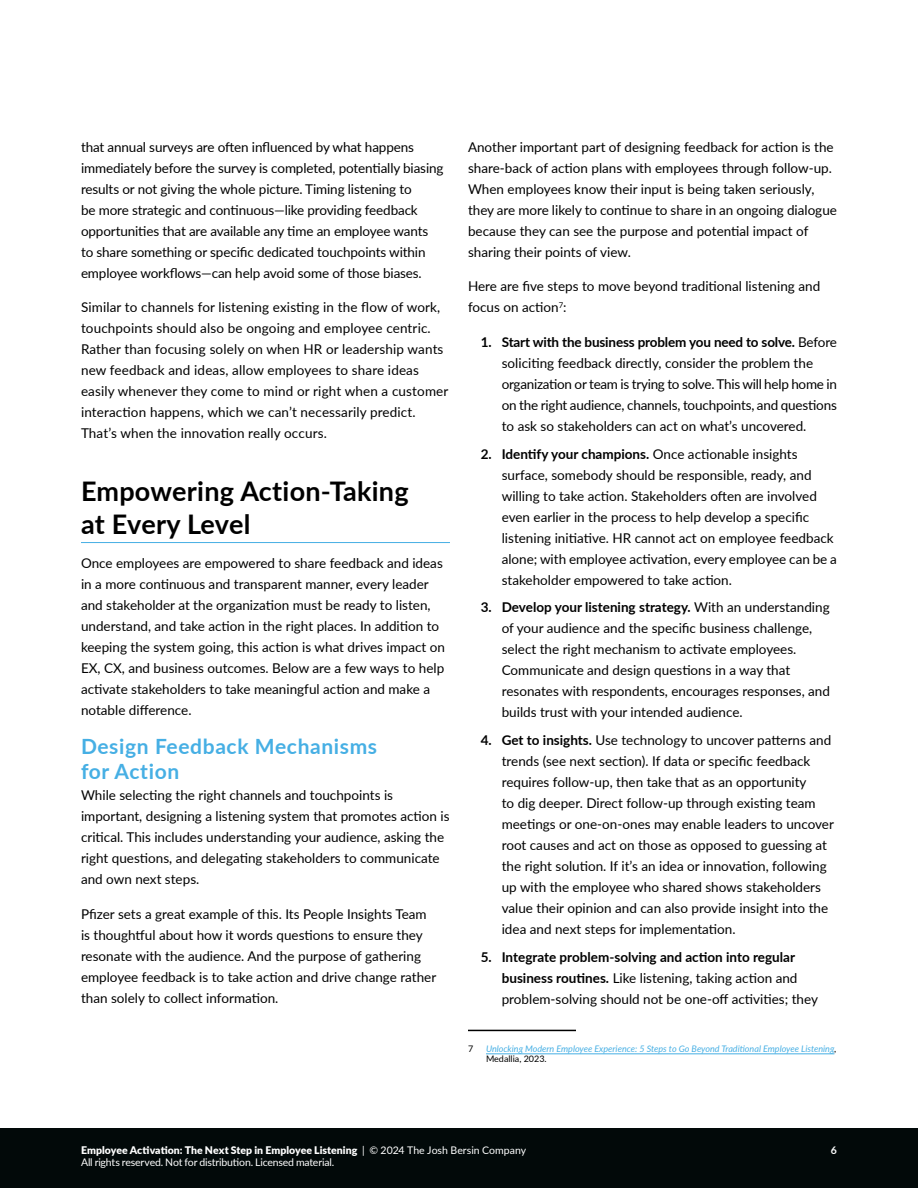
<style>
.page{position:relative;width:918px;height:1188px;background:#fff}
.page>*{position:absolute;margin:0;border:0;box-sizing:border-box;transform-origin:0 0}
.t1{font:700 27px/32.4px "Lato";letter-spacing:.01em;color:#000}
.t2{font:700 21px/25.2px "Lato";letter-spacing:.03em;color:#46afe4}
.Body_Text{font:13.5px/21px "Lato";color:#000}
.t3{font:900 10.5px "Lato";letter-spacing:.005em;color:#fff}
.t4{font:10.5px "Lato";letter-spacing:-.015em;color:#fff}
.t5{font:700 10.5px "Lato";color:#fff}
.Footnote_Text{font:italic 9px/10.5px "Lato";color:#46afe4}
.Footnote_Text-2{font:9px "Lato";color:#000}
.s1{font-weight:700}
.s2{color:#000}
.s3{font-style:normal;color:#000}
.s4{font-weight:400}
</style>
<div class="page">
<div style="left:0;top:1128px;width:918px;height:60px;background:#020909"></div>
<hr style="left:81px;top:542px;width:369px;height:1px;background:#46afe4">
<hr style="left:468px;top:1030px;width:108px;height:1px;background:#000">
<hr style="left:486px;top:1054px;width:348px;height:1px;background:#46afe4">
<p class="Body_Text" style="left:81px;top:136px;width:364px">that annual surveys are often influenced by what happens immediately before the survey is completed, potentially biasing results or not giving the whole picture. Timing listening to<br>be more strategic and continuous—like providing feedback opportunities that are available any time an employee wants to share something or specific dedicated touchpoints within employee workflows—can help avoid some of those biases.</p>
<p class="Body_Text" style="left:81px;top:296px;width:369px">Similar to channels for listening existing in the flow of work, touchpoints should also be ongoing and employee centric.<br>Rather than focusing solely on when HR or leadership wants new feedback and ideas, allow employees to share ideas easily whenever they come to mind or right when a customer interaction happens, which we can’t necessarily predict.<br>That’s when the innovation really occurs.</p>
<h1 class="t1" style="left:81px;top:474px;width:329px">Empowering Action-Taking at Every Level</h1>
<p class="Body_Text" style="left:81px;top:552px;width:366px">Once employees are empowered to share feedback and ideas in a more continuous and transparent manner, every leader and stakeholder at the organization must be ready to listen, understand, and take action in the right places. In addition to keeping the system going, this action is what drives impact on EX, CX, and business outcomes. Below are a few ways to help activate stakeholders to take meaningful action and make a notable difference.</p>
<h2 class="t2" style="left:81px;top:733px;width:298px">Design Feedback Mechanisms for Action</h2>
<p class="Body_Text" style="left:81px;top:784px;width:370px">While selecting the right channels and touchpoints is important, designing a listening system that promotes action is critical. This includes understanding your audience, asking the right questions, and delegating stakeholders to communicate and own next steps.</p>
<p class="Body_Text" style="left:81px;top:903px;width:357px">Pfizer sets a great example of this. Its People Insights Team is thoughtful about how it words questions to ensure they resonate with the audience. And the purpose of gathering employee feedback is to take action and drive change rather than solely to collect information.</p>
<p class="Body_Text" style="left:468px;top:136px;width:370px">Another important part of designing feedback for action is the share-back of action plans with employees through follow-up.<br>When employees know their input is being taken seriously, they are more likely to continue to share in an ongoing dialogue because they can see the purpose and potential impact of sharing their points of view.</p>
<p class="Body_Text" style="left:468px;top:275px;width:354px">Here are five steps to move beyond traditional listening and focus on action<sup>7</sup>:</p>
<p class="Body_Text" style="left:502px;top:331px;width:337px;text-indent:-21px"><span class="s1">1. Start with the business problem you need to solve.</span> Before soliciting feedback directly, consider the problem the organization or team is trying to solve. This will help home in on the right audience, channels, touchpoints, and questions to ask so stakeholders can act on what’s uncovered.</p>
<p class="Body_Text" style="left:502px;top:443px;width:337px;text-indent:-21px"><span class="s1">2. Identify your champions.</span> Once actionable insights surface, somebody should be responsible, ready, and willing to take action. Stakeholders often are involved even earlier in the process to help develop a specific listening initiative. HR cannot act on employee feedback alone; with employee activation, every employee can be a stakeholder empowered to take action.</p>
<p class="Body_Text" style="left:502px;top:596px;width:330px;text-indent:-21px"><span class="s1">3. Develop your listening strategy.</span> With an understanding of your audience and the specific business challenge, select the right mechanism to activate employees.<br>Communicate and design questions in a way that resonates with respondents, encourages responses, and builds trust with your intended audience.</p>
<p class="Body_Text" style="left:502px;top:729px;width:334px;text-indent:-21px"><span class="s1">4. Get to insights.</span> Use technology to uncover patterns and trends (see next section). If data or specific feedback requires follow-up, then take that as an opportunity<br>to dig deeper. Direct follow-up through existing team meetings or one-on-ones may enable leaders to uncover root causes and act on those as opposed to guessing at the right solution. If it’s an idea or innovation, following up with the employee who shared shows stakeholders value their opinion and can also provide insight into the idea and next steps for implementation.</p>
<p class="Body_Text" style="left:502px;top:946px;width:318px;text-indent:-21px"><span class="s1">5. Integrate problem-solving and action into regular business routines.</span> Like listening, taking action and problem-solving should not be one-off activities; they</p>
<p class="Footnote_Text-2" style="left:468px;top:1042px;width:7px">7</p>
<p class="Footnote_Text" style="left:486px;top:1043px;width:352px">Unlocking Modern Employee Experience: 5 Steps to Go Beyond Traditional Employee Listening<span class="s2">,<br></span><span class="s3">Medallia, 2023.</span></p>
<p class="t3" style="left:81px;top:1142px;width:447px">Employee Activation: The Next Step in Employee Listening <span class="s4">| © 2024 The Josh Bersin Company</span></p>
<p class="t5" style="left:831px;top:1142px;width:8px">6</p>
<p class="t4" style="left:81px;top:1155px;width:255px">All rights reserved. Not for distribution. Licensed material.</p>
</div>
